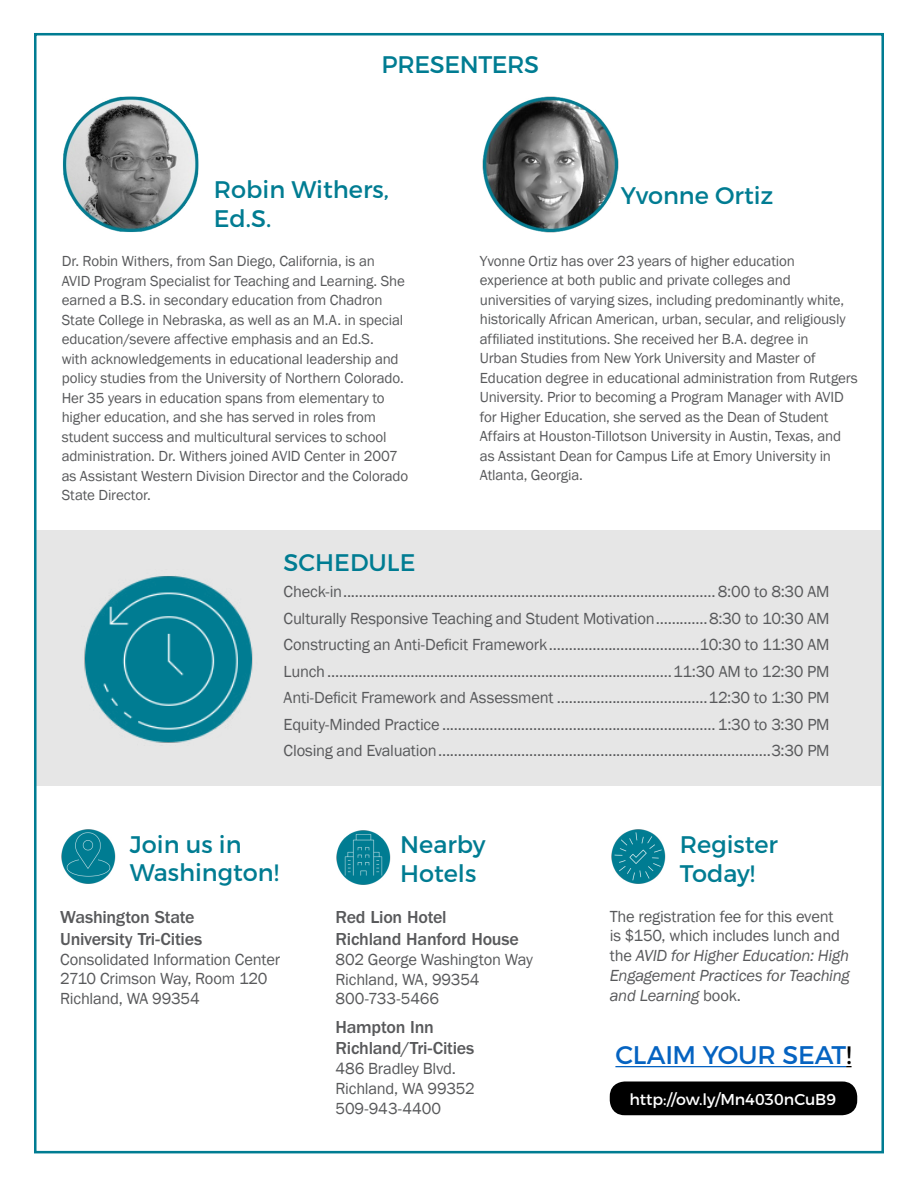
<style>
.page{position:relative;width:918px;height:1188px;background:#fff}
.page>*{position:absolute;margin:0;border:0;box-sizing:border-box;transform-origin:0 0}
.t1{font:25.5px "Montserrat";letter-spacing:-.015em;color:#0563c1}
.t2{font:24px/28.8px "Montserrat";color:#007c92}
.t3{font:500 18px/21.6px "ITC Franklin Gothic Std";letter-spacing:-.015em;color:#58595b}
.t4{font:16.5px/19.8px "Franklin Gothic";letter-spacing:-.015em;color:#58595b}
.t5{font:italic 16.5px/19.8px "Franklin Gothic";letter-spacing:-.015em;color:#58595b}
.t6{font:15.75px "Montserrat";letter-spacing:-.01em;color:#fff}
.t7{font:15px/19.5px "Franklin Gothic";letter-spacing:-.01em;color:#58595b}
.s1{font-style:normal}
.s2{color:#000}
</style>
<div class="page">
<div style="left:37px;top:530px;width:844px;height:255px;background:#e6e6e6"></div>
<hr style="left:615px;top:1066px;width:231px;height:1px;background:#0563c1">
<div style="left:610px;top:1082px;width:247px;height:33px;background:#000;border-radius:15px"></div>
<img style="left:482px;top:96px;width:137px;height:137px">
<img style="left:63px;top:96px;width:136px;height:136px">
<img style="left:61px;top:829px;width:55px;height:55px">
<img style="left:336px;top:830px;width:55px;height:55px">
<img style="left:84px;top:576px;width:169px;height:167px">
<img style="left:611px;top:829px;width:55px;height:55px">
<h2 class="t2" style="left:382px;top:50px;width:159px">PRESENTERS</h2>
<h2 class="t2" style="left:214px;top:175px;width:177px">Robin Withers,<br>Ed.S.</h2>
<p class="t7" style="left:62px;top:252px;width:348px">Dr. Robin Withers, from San Diego, California, is an<br>AVID Program Specialist for Teaching and Learning. She earned a B.S. in secondary education from Chadron State College in Nebraska, as well as an M.A. in special education/severe affective emphasis and an Ed.S.<br>with acknowledgements in educational leadership and policy studies from the University of Northern Colorado.<br>Her 35 years in education spans from elementary to higher education, and she has served in roles from student success and multicultural services to school administration. Dr. Withers joined AVID Center in 2007 as Assistant Western Division Director and the Colorado State Director.</p>
<h2 class="t2" style="left:621px;top:181px;width:154px">Yvonne Ortiz</h2>
<p class="t7" style="left:480px;top:251px;width:380px">Yvonne Ortiz has over 23 years of higher education experience at both public and private colleges and universities of varying sizes, including predominantly white, historically African American, urban, secular, and religiously affiliated institutions. She received her B.A. degree in<br>Urban Studies from New York University and Master of Education degree in educational administration from Rutgers University. Prior to becoming a Program Manager with AVID for Higher Education, she served as the Dean of Student Affairs at Houston-Tillotson University in Austin, Texas, and as Assistant Dean for Campus Life at Emory University in Atlanta, Georgia.</p>
<h2 class="t2" style="left:284px;top:548px;width:133px">SCHEDULE</h2>
<p class="t4" style="left:284px;top:579px;width:547px;line-height:26.5px;text-align:justify">Check-in.............................................................................................. 8:00 to 8:30 AM Culturally Responsive Teaching and Student Motivation.............8:30 to 10:30 AM Constructing an Anti-Deficit Framework......................................10:30 to 11:30 AM Lunch.......................................................................................11:30 AM to 12:30 PM Anti-Deficit Framework and Assessment ......................................12:30 to 1:30 PM Equity-Minded Practice ..................................................................... 1:30 to 3:30 PM Closing and Evaluation....................................................................................3:30 PM</p>
<h2 class="t2" style="left:130px;top:830px;width:150px">Join us in<br>Washington!</h2>
<p class="t3" style="left:60px;top:907px;width:144px">Washington State<br>University Tri-Cities</p>
<p class="t4" style="left:60px;top:950px;width:222px">Consolidated Information Center<br>2710 Crimson Way, Room 120<br>Richland, WA 99354</p>
<h2 class="t2" style="left:400px;top:830px;width:87px">Nearby<br>Hotels</h2>
<p class="t3" style="left:336px;top:907px;width:185px">Red Lion Hotel<br>Richland Hanford House</p>
<p class="t4" style="left:336px;top:950px;width:199px">802 George Washington Way<br>Richland, WA, 99354<br>800-733-5466</p>
<p class="t3" style="left:336px;top:1016px;width:140px">Hampton Inn<br>Richland/Tri-Cities</p>
<p class="t4" style="left:336px;top:1059px;width:141px">486 Bradley Blvd.<br>Richland, WA 99352<br>509-943-4400</p>
<h2 class="t2" style="left:680px;top:830px;width:100px">Register<br>Today!</h2>
<p class="t5" style="left:610px;top:907px;width:242px"><span class="s1">The registration fee for this event<br>is $150, which includes lunch and the</span> AVID for Higher Education: High<br>Engagement Practices for Teaching and Learning <span class="s1">book.</span></p>
<h1 class="t1" style="left:615px;top:1039px;width:238px">CLAIM YOUR SEAT<span class="s2">!</span></h1>
<p class="t6" style="left:629px;top:1089px;width:208px">http://ow.ly/Mn4030nCuB9</p>
</div>
